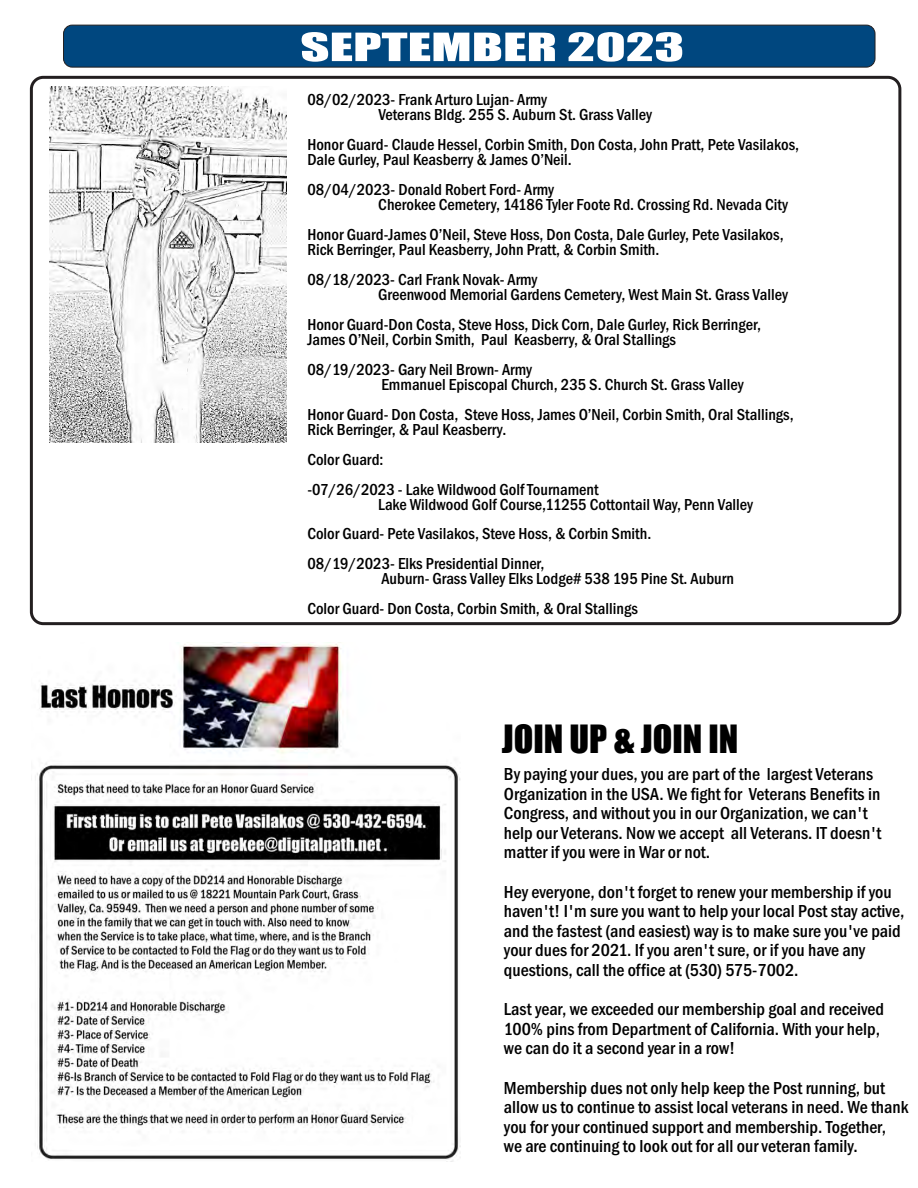
<style>
.page{position:relative;width:918px;height:1188px;background:#fff}
.page>*{position:absolute;margin:0;border:0;box-sizing:border-box;transform-origin:0 0}
.t1{font:36px "Impact";color:#fff;scale:1.57 1}
.t2{font:36px "Impact";color:#000}
.t3{font:500 condensed 18px/19.6px "Franklin Gothic";color:#000}
.t4{font:500 condensed 16.5px/15px "Franklin Gothic";color:#000}
</style>
<div class="page">
<div style="left:63px;top:25px;width:812px;height:42px;background:#00477f;border:1px solid #231f20;border-radius:9px"></div>
<img style="left:35px;top:644px;width:426px;height:518px">
<div style="left:30px;top:76px;width:871px;height:549px;border:3px solid #231f20;border-radius:12px"></div>
<img style="left:49px;top:86px;width:237px;height:356px">
<h1 class="t1" style="left:300px;top:33px;width:246px">SEPTEMBER 2023</h1>
<p class="t4" style="left:378px;top:94px;width:275px;text-indent:-71px">08/02/2023- Frank Arturo Lujan- Army<br>Veterans Bldg. 255 S. Auburn St. Grass Valley</p>
<p class="t4" style="left:307px;top:139px;width:493px">Honor Guard- Claude Hessel, Corbin Smith, Don Costa, John Pratt, Pete Vasilakos,<br>Dale Gurley, Paul Keasberry &amp; James O’Neil.</p>
<p class="t4" style="left:378px;top:184px;width:411px;text-indent:-71px">08/04/2023- Donald Robert Ford- Army<br>Cherokee Cemetery, 14186 Tyler Foote Rd. Crossing Rd. Nevada City</p>
<p class="t4" style="left:307px;top:228px;width:478px">Honor Guard-James O’Neil, Steve Hoss, Don Costa, Dale Gurley, Pete Vasilakos,<br>Rick Berringer, Paul Keasberry, John Pratt, &amp; Corbin Smith.</p>
<p class="t4" style="left:378px;top:273px;width:411px;text-indent:-71px">08/18/2023- Carl Frank Novak- Army<br>Greenwood Memorial Gardens Cemetery, West Main St. Grass Valley</p>
<p class="t4" style="left:307px;top:318px;width:455px">Honor Guard-Don Costa, Steve Hoss, Dick Corn, Dale Gurley, Rick Berringer,<br>James O’Neil, Corbin Smith, Paul Keasberry, &amp; Oral Stallings</p>
<p class="t4" style="left:381px;top:363px;width:364px;text-indent:-74px">08/19/2023- Gary Neil Brown- Army<br>Emmanuel Episcopal Church, 235 S. Church St. Grass Valley</p>
<p class="t4" style="left:307px;top:408px;width:488px">Honor Guard- Don Costa, Steve Hoss, James O’Neil, Corbin Smith, Oral Stallings,<br>Rick Berringer, &amp; Paul Keasberry.</p>
<p class="t4" style="left:307px;top:445px;width:293px;line-height:30px">Color Guard:<br>-07/26/2023 - Lake Wildwood Golf Tournament</p>
<p class="t4" style="left:307px;top:490px;width:447px;line-height:30px;text-indent:71px">Lake Wildwood Golf Course,11255 Cottontail Way, Penn Valley<br>Color Guard- Pete Vasilakos, Steve Hoss, &amp; Corbin Smith.<br>08/19/2023- Elks Presidential Dinner,</p>
<p class="t4" style="left:307px;top:565px;width:428px;line-height:30px;text-indent:74px">Auburn- Grass Valley Elks Lodge# 538 195 Pine St. Auburn<br>Color Guard- Don Costa, Corbin Smith, &amp; Oral Stallings</p>
<h1 class="t2" style="left:502px;top:725px;width:238px">JOIN UP &amp; JOIN IN</h1>
<p class="t3" style="left:504px;top:766px;width:379px">By paying your dues, you are part of the largest Veterans Organization in the USA. We fight for Veterans Benefits in Congress, and without you in our Organization, we can't help our Veterans. Now we accept all Veterans. IT doesn't matter if you were in War or not.</p>
<p class="t3" style="left:504px;top:883px;width:402px">Hey everyone, don't forget to renew your membership if you haven't! I'm sure you want to help your local Post stay active, and the fastest (and easiest) way is to make sure you've paid your dues for 2021. If you aren't sure, or if you have any questions, call the office at (530) 575-7002.</p>
<p class="t3" style="left:504px;top:1001px;width:382px">Last year, we exceeded our membership goal and received<br>100% pins from Department of California. With your help, we can do it a second year in a row!</p>
<p class="t3" style="left:504px;top:1079px;width:406px">Membership dues not only help keep the Post running, but allow us to continue to assist local veterans in need. We thank you for your continued support and membership. Together, we are continuing to look out for all our veteran family.</p>
</div>
